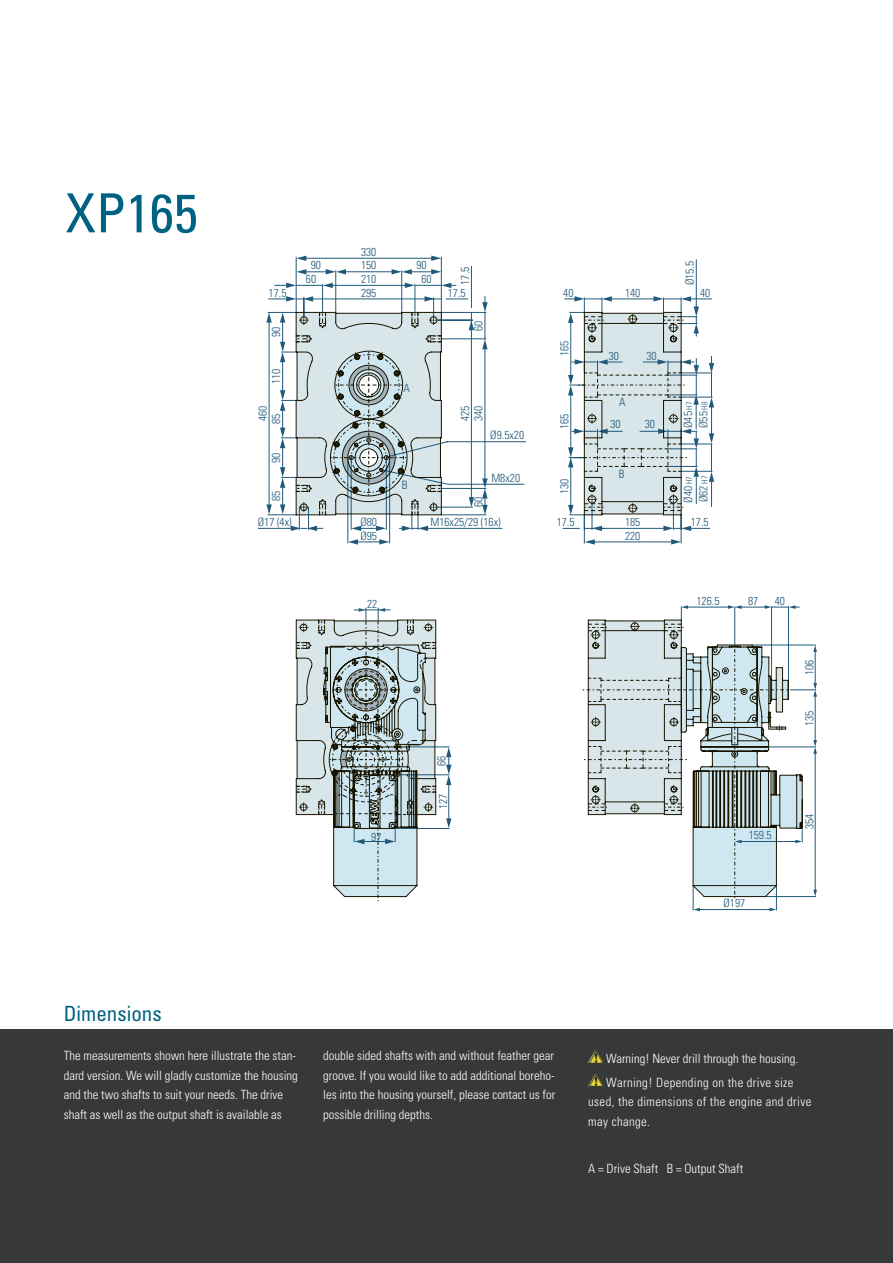
<style>
.page{position:relative;width:893px;height:1263px;background:#fff}
.page>*{position:absolute;margin:0;border:0;box-sizing:border-box;transform-origin:0 0}
.t1{font:condensed 54px "Univers";color:#006283}
.t2{font:condensed 21px "Univers";color:#006283}
.t3{font:300 condensed 12.75px/19.5px "Univers";color:#fff}
.t4{font:300 condensed 12.75px/19.5px "Univers";letter-spacing:.03em;color:#fff}
.t5{font:300 condensed 11.55px/13.5px "Univers";color:#21597a}
.s1{font-size:8.25px}
</style>
<div class="page">
<div style="left:0;top:1029px;width:893px;height:234px;background:#363839"></div>
<svg style="left:267px;top:256px;width:444px;height:288px"></svg>
<svg style="left:565px;top:296px;width:149px;height:219px"></svg>
<svg style="left:442px;top:311px;width:240px;height:205px"></svg>
<hr style="left:259px;top:528px;width:37px;height:1px;background:#21597a">
<svg style="left:291px;top:311px;width:151px;height:220px;background:#becacc"></svg>
<svg style="left:680px;top:605px;width:137px;height:306px"></svg>
<svg style="left:437px;top:619px;width:366px;height:279px"></svg>
<svg style="left:295px;top:608px;width:142px;height:293px"></svg>
<img style="left:588px;top:1050px;width:15px;height:13px">
<img style="left:588px;top:1074px;width:15px;height:13px">
<h1 class="t1" style="left:66px;top:179px;width:133px">XP165</h1>
<h2 class="t2" style="left:64px;top:1000px;width:99px">Dimensions</h2>
<p class="t5" style="left:269px;top:286px;width:19px">17.5</p>
<p class="t5" style="left:269px;top:337px;width:12px;rotate:-90deg">90</p>
<p class="t5" style="left:269px;top:384px;width:17px;rotate:-90deg">110</p>
<p class="t5" style="left:256px;top:424px;width:20px;rotate:-90deg">460<br>85</p>
<p class="t5" style="left:269px;top:463px;width:12px;rotate:-90deg">90</p>
<p class="t5" style="left:269px;top:501px;width:12px;rotate:-90deg">85</p>
<p class="t5" style="left:311px;top:259px;width:12px">90</p>
<p class="t5" style="left:306px;top:272px;width:12px">60</p>
<p class="t5" style="left:361px;top:245px;width:17px">330</p>
<p class="t5" style="left:361px;top:259px;width:17px">150</p>
<p class="t5" style="left:361px;top:272px;width:17px">210</p>
<p class="t5" style="left:416px;top:259px;width:12px">90</p>
<p class="t5" style="left:421px;top:272px;width:12px">60</p>
<p class="t5" style="left:458px;top:285px;width:19px;rotate:-90deg">17.5</p>
<p class="t5" style="left:361px;top:286px;width:17px">295</p>
<p class="t5" style="left:448px;top:286px;width:19px">17.5</p>
<p class="t5" style="left:472px;top:331px;width:12px;rotate:-90deg">60</p>
<p class="t5" style="left:403px;top:381px;width:8px">A</p>
<p class="t5" style="left:458px;top:421px;width:17px;rotate:-90deg">425<br>340</p>
<p class="t5" style="left:402px;top:479px;width:7px">B</p>
<p class="t5" style="left:490px;top:429px;width:35px">Ø9.5x20</p>
<p class="t5" style="left:491px;top:471px;width:30px">M8x20</p>
<p class="t5" style="left:472px;top:507px;width:12px;rotate:-90deg">60</p>
<p class="t5" style="left:258px;top:515px;width:35px">Ø17 (4x)</p>
<p class="t5" style="left:360px;top:515px;width:18px">Ø80</p>
<p class="t5" style="left:430px;top:515px;width:72px">M16x25/29 (16x)</p>
<p class="t5" style="left:360px;top:529px;width:18px">Ø95</p>
<p class="t5" style="left:683px;top:285px;width:26px;rotate:-90deg">Ø15.5</p>
<p class="t5" style="left:563px;top:286px;width:12px">40</p>
<p class="t5" style="left:625px;top:286px;width:17px">140</p>
<p class="t5" style="left:700px;top:286px;width:12px">40</p>
<p class="t5" style="left:558px;top:356px;width:17px;rotate:-90deg">165</p>
<p class="t5" style="left:558px;top:429px;width:17px;rotate:-90deg">165</p>
<p class="t5" style="left:558px;top:494px;width:17px;rotate:-90deg">130</p>
<p class="t5" style="left:557px;top:515px;width:19px">17.5</p>
<p class="t5" style="left:609px;top:349px;width:12px">30</p>
<p class="t5" style="left:646px;top:349px;width:12px">30</p>
<p class="t5" style="left:619px;top:395px;width:8px">A</p>
<p class="t5" style="left:610px;top:417px;width:12px">30</p>
<p class="t5" style="left:645px;top:417px;width:12px">30</p>
<p class="t5" style="left:619px;top:467px;width:7px">B</p>
<p class="t5" style="left:681px;top:428px;width:28px;line-height:15.1px;rotate:-90deg">Ø45 <span class="s1">H7<br></span>Ø55 <span class="s1">H8</span></p>
<p class="t5" style="left:697px;top:502px;width:28px;rotate:-90deg">Ø62 <span class="s1">H7</span></p>
<p class="t5" style="left:681px;top:503px;width:28px;rotate:-90deg">Ø40 <span class="s1">H7</span></p>
<p class="t5" style="left:625px;top:515px;width:17px">185</p>
<p class="t5" style="left:691px;top:515px;width:19px">17.5</p>
<p class="t5" style="left:625px;top:529px;width:17px">220</p>
<p class="t5" style="left:367px;top:597px;width:12px">22</p>
<p class="t5" style="left:696px;top:594px;width:25px">126.5</p>
<p class="t5" style="left:748px;top:594px;width:12px">87</p>
<p class="t5" style="left:775px;top:594px;width:12px">40</p>
<p class="t5" style="left:371px;top:830px;width:12px">97</p>
<p class="t5" style="left:435px;top:766px;width:12px;rotate:-90deg">66</p>
<p class="t5" style="left:436px;top:809px;width:17px;rotate:-90deg">127</p>
<p class="t5" style="left:803px;top:675px;width:17px;rotate:-90deg">106</p>
<p class="t5" style="left:803px;top:726px;width:17px;rotate:-90deg">135</p>
<p class="t5" style="left:749px;top:828px;width:25px">159.5</p>
<p class="t5" style="left:803px;top:829px;width:17px;rotate:-90deg">354</p>
<p class="t5" style="left:723px;top:896px;width:23px">Ø197</p>
<p class="t3" style="left:64px;top:1046px;width:236px">The measurements shown here illustrate the stan&shy;dard version. We will gladly customize the housing and the two shafts to suit your needs. The drive shaft as well as the output shaft is available as</p>
<p class="t3" style="left:323px;top:1046px;width:234px;text-align:justify">double sided shafts with and without feather gear groove. If you would like to add additional boreho&shy;les into the housing yourself, please contact us for possible drilling depths.</p>
<p class="t3" style="left:606px;top:1047px;width:194px;line-height:23.7px">Warning! Never drill through the housing.<br>Warning! Depending on the drive size</p>
<p class="t4" style="left:588px;top:1092px;width:225px">used, the dimensions of the engine and drive may change.</p>
<p class="t3" style="left:588px;top:1159px;width:157px">A = Drive Shaft B = Output Shaft</p>
</div>
